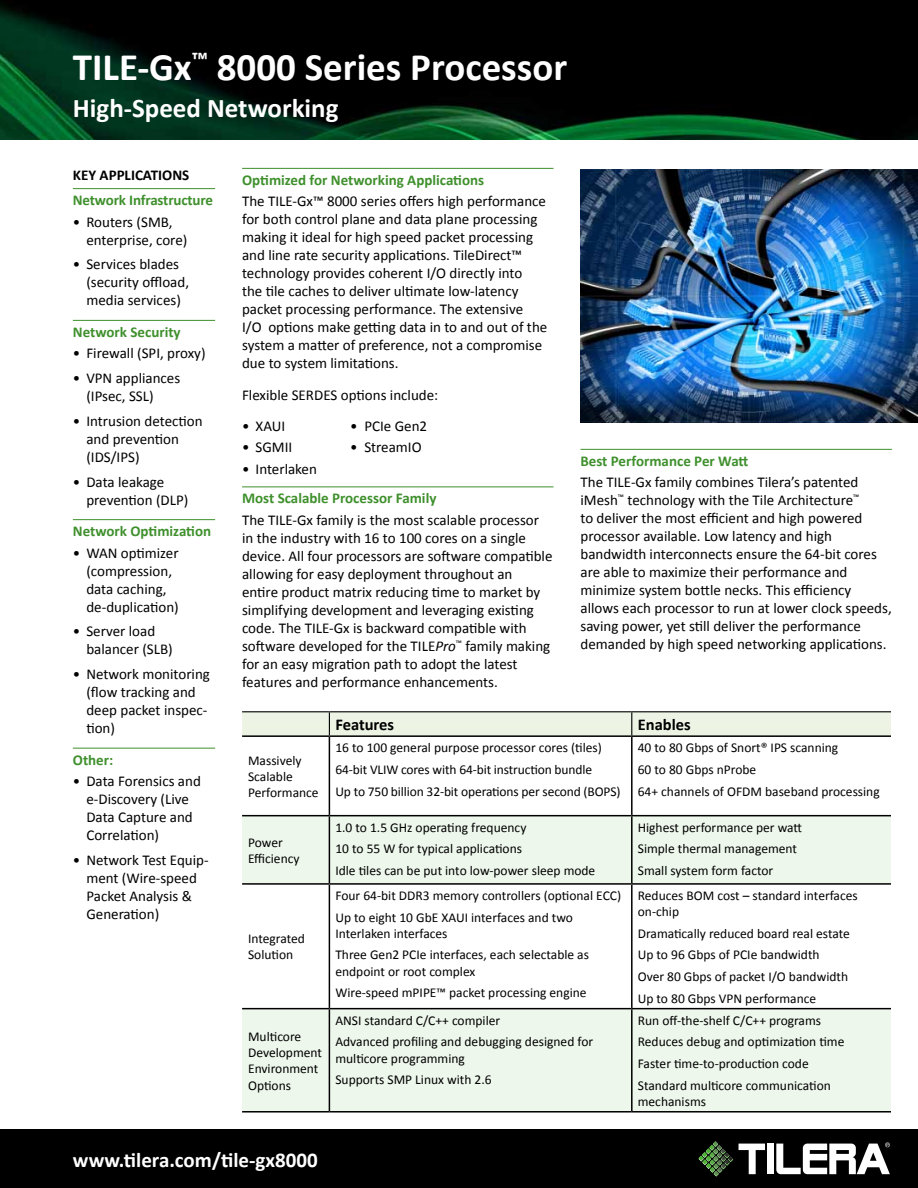
<style>
.page{position:relative;width:918px;height:1188px;background:#fff}
.page>*{position:absolute;margin:0;border:0;box-sizing:border-box;transform-origin:0 0}
.t1{font:700 39px "Calibri";color:#fff}
.t2{font:700 27px "Calibri";color:#fff}
.t3{font:700 21px "Calibri";color:#fff}
.t4{font:700 16.5px "Calibri";color:#000}
.t5{font:15px/18px "Calibri";color:#000}
.t6{font:700 15px "Calibri";color:#3f902d}
.t7{font:700 15px "Calibri";color:#000}
.t8{font:13.5px/21.6px "Calibri";color:#000}
.s1{font-style:italic}
</style>
<div class="page">
<div style="left:0;top:1130px;width:918px;height:58px;background:#000"></div>
<svg style="left:699px;top:1141px;width:34px;height:36px"></svg>
<svg style="left:739px;top:1144px;width:26px;height:30px"></svg>
<div style="left:767px;top:1144px;width:7px;height:30px;background:#fff"></div>
<svg style="left:776px;top:1142px;width:114px;height:32px"></svg>
<hr style="left:242px;top:168px;width:312px;height:1px;background:#3f902d">
<hr style="left:242px;top:487px;width:312px;height:1px;background:#3f902d">
<hr style="left:580px;top:449px;width:312px;height:1px;background:#3f902d">
<img style="left:0;top:0;width:918px;height:139px">
<hr style="left:73px;top:188px;width:142px;height:1px;background:#3f902d">
<hr style="left:73px;top:320px;width:142px;height:1px;background:#3f902d">
<hr style="left:73px;top:519px;width:142px;height:1px;background:#3f902d">
<hr style="left:73px;top:748px;width:142px;height:1px;background:#3f902d">
<svg style="left:330px;top:737px;width:561px;height:78px"></svg>
<svg style="left:242px;top:816px;width:87px;height:295px"></svg>
<svg style="left:330px;top:816px;width:561px;height:295px;fill:#edf7eb"></svg>
<hr style="left:242px;top:815px;width:87px;height:1px;background:#000">
<hr style="left:242px;top:883px;width:87px;height:2px;background:#000">
<hr style="left:242px;top:1008px;width:87px;height:1px;background:#000">
<hr style="left:242px;top:1111px;width:87px;height:2px;background:#000">
<hr style="left:631px;top:737px;width:2px;height:78px;background:#000">
<hr style="left:329px;top:815px;width:303px;height:1px;background:#000">
<hr style="left:632px;top:815px;width:259px;height:1px;background:#000">
<hr style="left:631px;top:816px;width:2px;height:67px;background:#000">
<hr style="left:329px;top:883px;width:303px;height:2px;background:#000">
<hr style="left:632px;top:883px;width:259px;height:2px;background:#000">
<hr style="left:631px;top:885px;width:2px;height:123px;background:#000">
<hr style="left:329px;top:1008px;width:303px;height:1px;background:#000">
<hr style="left:632px;top:1008px;width:259px;height:1px;background:#000">
<hr style="left:631px;top:1009px;width:2px;height:102px;background:#000">
<hr style="left:329px;top:737px;width:1px;height:78px;background:#000">
<hr style="left:329px;top:816px;width:1px;height:67px;background:#000">
<hr style="left:329px;top:885px;width:1px;height:123px;background:#000">
<hr style="left:329px;top:1009px;width:1px;height:102px;background:#000">
<hr style="left:329px;top:1111px;width:303px;height:2px;background:#000">
<hr style="left:632px;top:1111px;width:259px;height:2px;background:#000">
<hr style="left:242px;top:711px;width:87px;height:1px;background:#000">
<hr style="left:329px;top:711px;width:303px;height:1px;background:#000">
<hr style="left:632px;top:711px;width:259px;height:1px;background:#000">
<div style="left:242px;top:712px;width:649px;height:23px;background:#edf4e4"></div>
<hr style="left:242px;top:735px;width:87px;height:2px;background:#000">
<hr style="left:329px;top:735px;width:303px;height:2px;background:#000">
<hr style="left:632px;top:735px;width:259px;height:2px;background:#000">
<img style="left:580px;top:169px;width:338px;height:253px">
<h1 class="t1" style="left:73px;top:42px;width:496px">TILE-Gx<sup>™</sup> 8000 Series Processor</h1>
<h2 class="t2" style="left:73px;top:91px;width:267px">High-Speed Networking</h2>
<p class="t7" style="left:73px;top:166px;width:118px">KEY APPLICATIONS</p>
<p class="t6" style="left:73px;top:191px;width:142px">Network Infrastructure</p>
<p class="t5" style="left:86px;top:213px;width:102px;text-indent:-14px">• Routers (SMB, enterprise, core)</p>
<p class="t5" style="left:86px;top:256px;width:104px;text-indent:-14px">• Services blades (security offload, media services)</p>
<p class="t6" style="left:73px;top:322px;width:109px">Network Security</p>
<p class="t5" style="left:73px;top:345px;width:134px">• Firewall (SPI, proxy)</p>
<p class="t5" style="left:86px;top:369px;width:95px;text-indent:-14px">• VPN appliances (IPsec, SSL)</p>
<p class="t5" style="left:86px;top:412px;width:118px;text-indent:-14px">• Intrusion detection and prevention (IDS/IPS)</p>
<p class="t5" style="left:86px;top:473px;width:104px;text-indent:-14px">• Data leakage prevention (DLP)</p>
<p class="t6" style="left:73px;top:522px;width:140px">Network Optimization</p>
<p class="t5" style="left:86px;top:544px;width:94px;text-indent:-14px">• WAN optimizer (compression, data caching, de-duplication)</p>
<p class="t5" style="left:86px;top:623px;width:88px;text-indent:-14px">• Server load balancer (SLB)</p>
<p class="t5" style="left:86px;top:665px;width:125px;text-indent:-13px">• Network monitoring (flow tracking and deep packet inspec&shy;tion)</p>
<p class="t6" style="left:73px;top:750px;width:42px">Other:</p>
<p class="t5" style="left:86px;top:772px;width:116px;text-indent:-14px">• Data Forensics and e-Discovery (Live<br>Data Capture and<br>Correlation)</p>
<p class="t5" style="left:86px;top:851px;width:124px;text-indent:-14px">• Network Test Equip&shy;ment (Wire-speed<br>Packet Analysis &amp;<br>Generation)</p>
<p class="t6" style="left:242px;top:170px;width:244px">Optimized for Networking Applications</p>
<p class="t5" style="left:242px;top:193px;width:307px">The TILE-Gx™ 8000 series offers high performance for both control plane and data plane processing making it ideal for high speed packet processing and line rate security applications. TileDirect™ technology provides coherent I/O directly into<br>the tile caches to deliver ultimate low-latency packet processing performance. The extensive<br>I/O options make getting data in to and out of the system a matter of preference, not a compromise due to system limitations.</p>
<p class="t5" style="left:242px;top:386px;width:198px">Flexible SERDES options include:</p>
<p class="t5" style="left:242px;top:417px;width:45px">• XAUI</p>
<p class="t5" style="left:350px;top:417px;width:79px">• PCIe Gen2</p>
<p class="t5" style="left:242px;top:439px;width:52px">• SGMII</p>
<p class="t5" style="left:350px;top:439px;width:73px">• StreamIO</p>
<p class="t5" style="left:242px;top:460px;width:76px">• Interlaken</p>
<p class="t6" style="left:242px;top:489px;width:196px">Most Scalable Processor Family</p>
<p class="t5" style="left:242px;top:511px;width:312px">The TILE-Gx family is the most scalable processor in the industry with 16 to 100 cores on a single device. All four processors are software compatible allowing for easy deployment throughout an<br>entire product matrix reducing time to market by simplifying development and leveraging existing code. The TILE-Gx is backward compatible with software developed for the TILE<span class="s1">Pro</span><sup>™</sup> family making for an easy migration path to adopt the latest features and performance enhancements.</p>
<p class="t6" style="left:580px;top:451px;width:169px">Best Performance Per Watt</p>
<p class="t5" style="left:580px;top:474px;width:313px">The TILE-Gx family combines Tilera’s patented iMesh<sup>™</sup> technology with the Tile Architecture<sup>™<br></sup>to deliver the most efficient and high powered processor available. Low latency and high bandwidth interconnects ensure the 64-bit cores are able to maximize their performance and minimize system bottle necks. This efficiency allows each processor to run at lower clock speeds, saving power, yet still deliver the performance demanded by high speed networking applications.</p>
<p class="t8" style="left:248px;top:752px;width:72px;line-height:16.2px">Massively<br>Scalable<br>Performance</p>
<p class="t8" style="left:248px;top:834px;width:53px;line-height:16.2px">Power<br>Efficiency</p>
<p class="t8" style="left:248px;top:931px;width:58px;line-height:16.2px">Integrated<br>Solution</p>
<p class="t8" style="left:248px;top:1028px;width:75px;line-height:16.2px">Multicore<br>Development<br>Environment<br>Options</p>
<p class="t4" style="left:335px;top:714px;width:60px">Features</p>
<p class="t4" style="left:638px;top:714px;width:54px">Enables</p>
<p class="t8" style="left:335px;top:737px;width:287px">16 to 100 general purpose processor cores (tiles)<br>64-bit VLIW cores with 64-bit instruction bundle<br>Up to 750 billion 32-bit operations per second (BOPS)</p>
<p class="t8" style="left:638px;top:737px;width:243px">40 to 80 Gbps of Snort® IPS scanning<br>60 to 80 Gbps nProbe<br>64+ channels of OFDM baseband processing</p>
<p class="t8" style="left:335px;top:817px;width:261px">1.0 to 1.5 GHz operating frequency<br>10 to 55 W for typical applications<br>Idle tiles can be put into low-power sleep mode</p>
<p class="t8" style="left:638px;top:817px;width:166px">Highest performance per watt<br>Simple thermal management<br>Small system form factor</p>
<p class="t8" style="left:335px;top:885px;width:287px">Four 64-bit DDR3 memory controllers (optional ECC)<br>Up to eight 10 GbE XAUI interfaces and two</p>
<p class="t8" style="left:335px;top:923px;width:255px">Interlaken interfaces<br>Three Gen2 PCIe interfaces, each selectable as</p>
<p class="t8" style="left:335px;top:960px;width:253px">endpoint or root complex<br>Wire-speed mPIPE™ packet processing engine</p>
<p class="t8" style="left:335px;top:1010px;width:259px">ANSI standard C/C++ compiler<br>Advanced profiling and debugging designed for</p>
<p class="t8" style="left:335px;top:1047px;width:158px">multicore programming<br>Supports SMP Linux with 2.6</p>
<p class="t8" style="left:638px;top:888px;width:221px;line-height:16.2px">Reduces BOM cost – standard interfaces on-chip</p>
<p class="t8" style="left:638px;top:923px;width:214px">Dramatically reduced board real estate Up to 96 Gbps of PCIe bandwidth<br>Over 80 Gbps of packet I/O bandwidth Up to 80 Gbps VPN performance</p>
<p class="t8" style="left:638px;top:1010px;width:208px">Run off-the-shelf C/C++ programs Reduces debug and optimization time Faster time-to-production code Standard multicore communication</p>
<p class="t8" style="left:638px;top:1091px;width:70px">mechanisms</p>
<h3 class="t3" style="left:73px;top:1147px;width:246px">www.tilera.com/tile-gx8000</h3>
</div>
